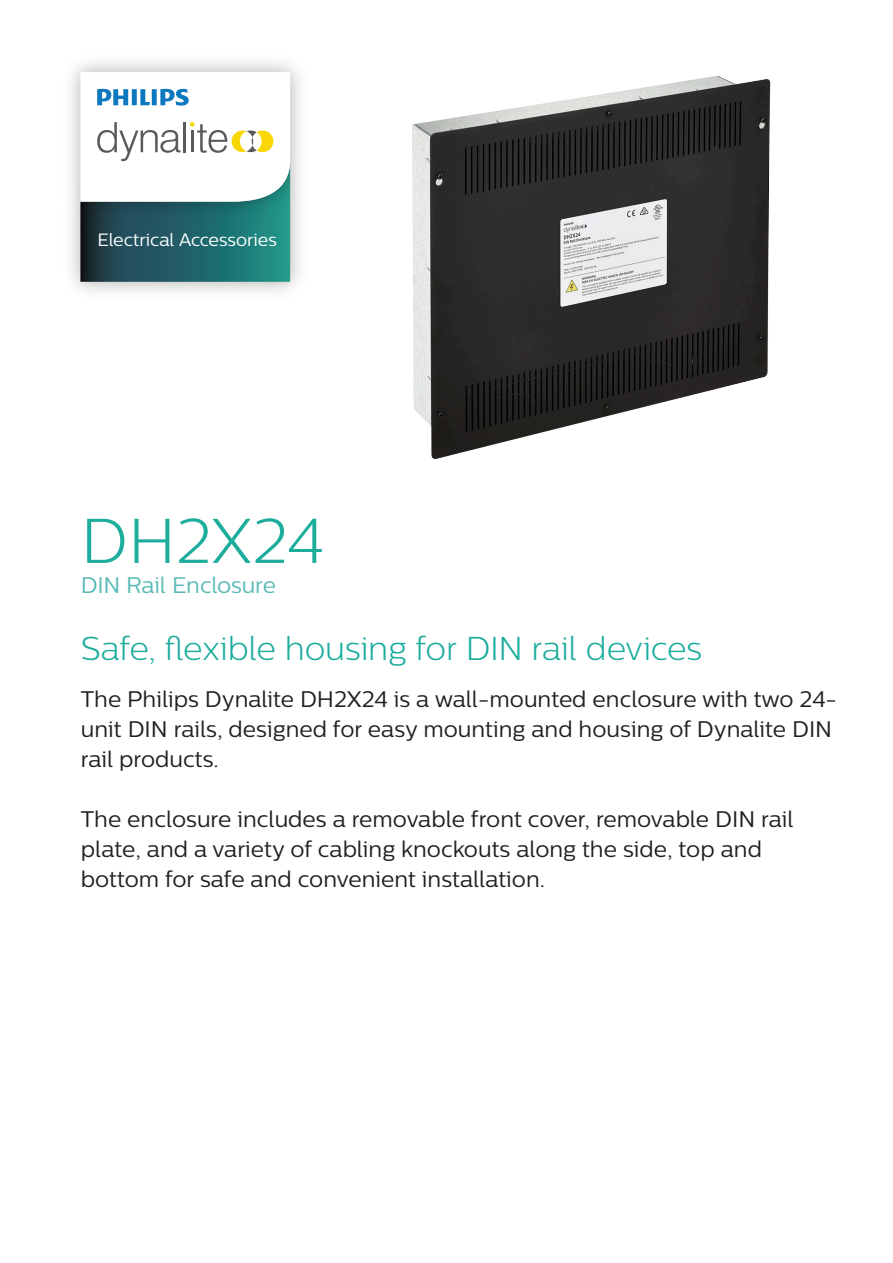
<style>
.page{position:relative;width:893px;height:1263px;background:#fff}
.page>*{position:absolute;margin:0;border:0;box-sizing:border-box;transform-origin:0 0}
.Cover_Product_Name{font:300 63px "Centrale Sans";color:#1cad9c}
.Cover_Wow_Statement{font:300 33px "Centrale Sans";letter-spacing:-.01em;color:#1cad9c}
.Cover_Overview__15pt{font:22.5px/30px "Centrale Sans";color:#231f20}
.Cover_Product_Identi{font:22.5px "Centrale Sans";letter-spacing:-.01em;color:#5bbbb7}
.t1{font:17.7px "Centrale Sans";letter-spacing:-.005em;color:#fff}
</style>
<div class="page">
<img style="left:71px;top:227px;width:229px;height:65px">
<img style="left:71px;top:62px;width:229px;height:165px">
<svg style="left:80px;top:72px;width:210px;height:210px"></svg>
<img style="left:412px;top:76px;width:359px;height:383px">
<p class="t1" style="left:98px;top:230px;width:181px">Electrical Accessories</p>
<p class="Cover_Product_Name" style="left:81px;top:505px;width:245px">DH2X24</p>
<p class="Cover_Product_Identi" style="left:81px;top:572px;width:197px">DIN Rail Enclosure</p>
<p class="Cover_Wow_Statement" style="left:81px;top:630px;width:623px">Safe, flexible housing for DIN rail devices</p>
<p class="Cover_Overview__15pt" style="left:81px;top:684px;width:758px">The Philips Dynalite DH2X24 is a wall-mounted enclosure with two 24- unit DIN rails, designed for easy mounting and housing of Dynalite DIN rail products.</p>
<p class="Cover_Overview__15pt" style="left:81px;top:804px;width:714px">The enclosure includes a removable front cover, removable DIN rail plate, and a variety of cabling knockouts along the side, top and bottom for safe and convenient installation.</p>
</div>
